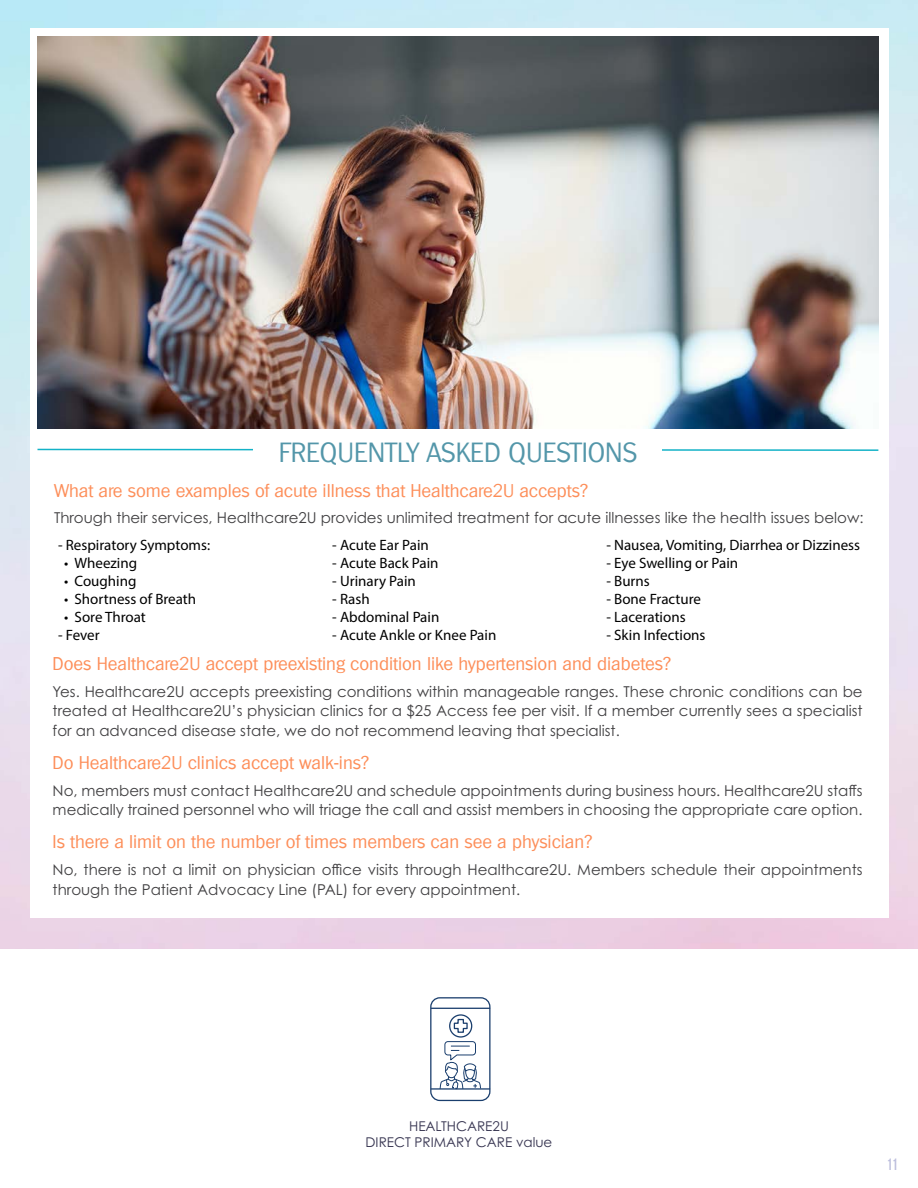
<style>
.page{position:relative;width:918px;height:1188px;background:#fff}
.page>*{position:absolute;margin:0;border:0;box-sizing:border-box;transform-origin:0 0}
.t1{font:300 27px "Plymouth Serial";color:#5396a9}
.t2{font:300 18px "Plymouth Serial";color:#fd8e59}
.t3{font:18px "Ancona Cd";color:#bcbedd}
.t4{font:15px/19.5px "Century Gothic Pro";color:#414042}
.t5{font:15px "Myriad Pro";color:#000}
.t6{font:13.5px "Century Gothic Pro";color:#363450}
</style>
<div class="page">
<div style="left:430px;top:997px;width:61px;height:104px;border:1px solid #1a3e6d;border-radius:9px"></div>
<hr style="left:431px;top:1008px;width:59px;height:1px;background:#1a3e6d">
<hr style="left:431px;top:1088px;width:59px;height:2px;background:#1a3e6d">
<div style="left:449px;top:1014px;width:23px;height:24px;border:1px solid #1a3e6d;border-radius:50%"></div>
<svg style="left:453px;top:1018px;width:15px;height:16px"></svg>
<svg style="left:439px;top:1041px;width:43px;height:49px"></svg>
<img style="left:38px;top:36px;width:840px;height:392px">
<svg style="left:37px;top:448px;width:842px;height:3px"></svg>
<div style="left:253px;top:434px;width:409px;height:31px;background:#fff"></div>
<p class="t1" style="left:279px;top:435px;width:360px">FREQUENTLY ASKED QUESTIONS</p>
<p class="t2" style="left:54px;top:479px;width:536px">What are some examples of acute illness that Healthcare2U accepts?</p>
<p class="t4" style="left:54px;top:507px;width:811px">Through their services, Healthcare2U provides unlimited treatment for acute illnesses like the health issues below:</p>
<p class="t5" style="left:58px;top:535px;width:154px">- Respiratory Symptoms:</p>
<p class="t5" style="left:64px;top:553px;width:75px">• Wheezing</p>
<p class="t5" style="left:64px;top:571px;width:74px">• Coughing</p>
<p class="t5" style="left:64px;top:589px;width:134px">• Shortness of Breath</p>
<p class="t5" style="left:64px;top:607px;width:83px">• Sore Throat</p>
<p class="t5" style="left:58px;top:625px;width:43px">- Fever</p>
<p class="t5" style="left:606px;top:535px;width:255px">- Nausea, Vomiting, Diarrhea or Dizziness</p>
<p class="t5" style="left:606px;top:553px;width:133px">- Eye Swelling or Pain</p>
<p class="t5" style="left:606px;top:571px;width:45px">- Burns</p>
<p class="t5" style="left:606px;top:589px;width:96px">- Bone Fracture</p>
<p class="t5" style="left:606px;top:607px;width:81px">- Lacerations</p>
<p class="t5" style="left:606px;top:625px;width:101px">- Skin Infections</p>
<p class="t2" style="left:53px;top:651px;width:620px">Does Healthcare2U accept preexisting condition like hypertension and diabetes?</p>
<p class="t4" style="left:53px;top:681px;width:812px;text-align:justify">Yes. Healthcare2U accepts preexisting conditions within manageable ranges. These chronic conditions can be treated at Healthcare2U’s physician clinics for a $25 Access fee per visit. If a member currently sees a specialist for an advanced disease state, we do not recommend leaving that specialist.</p>
<p class="t2" style="left:53px;top:750px;width:318px">Do Healthcare2U clinics accept walk-ins?</p>
<p class="t4" style="left:53px;top:780px;width:812px">No, members must contact Healthcare2U and schedule appointments during business hours. Healthcare2U staffs medically trained personnel who will triage the call and assist members in choosing the appropriate care option.</p>
<p class="t2" style="left:53px;top:830px;width:541px">Is there a limit on the number of times members can see a physician?</p>
<p class="t4" style="left:53px;top:860px;width:811px">No, there is not a limit on physician office visits through Healthcare2U. Members schedule their appointments through the Patient Advocacy Line (PAL) for every appointment.</p>
<p class="t5" style="left:332px;top:535px;width:98px">- Acute Ear Pain</p>
<p class="t5" style="left:332px;top:553px;width:108px">- Acute Back Pain</p>
<p class="t5" style="left:332px;top:571px;width:85px">- Urinary Pain</p>
<p class="t5" style="left:332px;top:589px;width:39px">- Rash</p>
<p class="t5" style="left:332px;top:607px;width:109px">- Abdominal Pain</p>
<p class="t5" style="left:332px;top:625px;width:166px">- Acute Ankle or Knee Pain</p>
<p class="t6" style="left:409px;top:1118px;width:101px">HEALTHCARE2U</p>
<p class="t6" style="left:366px;top:1134px;width:188px">DIRECT PRIMARY CARE value</p>
<p class="t3" style="left:887px;top:1152px;width:13px">11</p>
</div>
